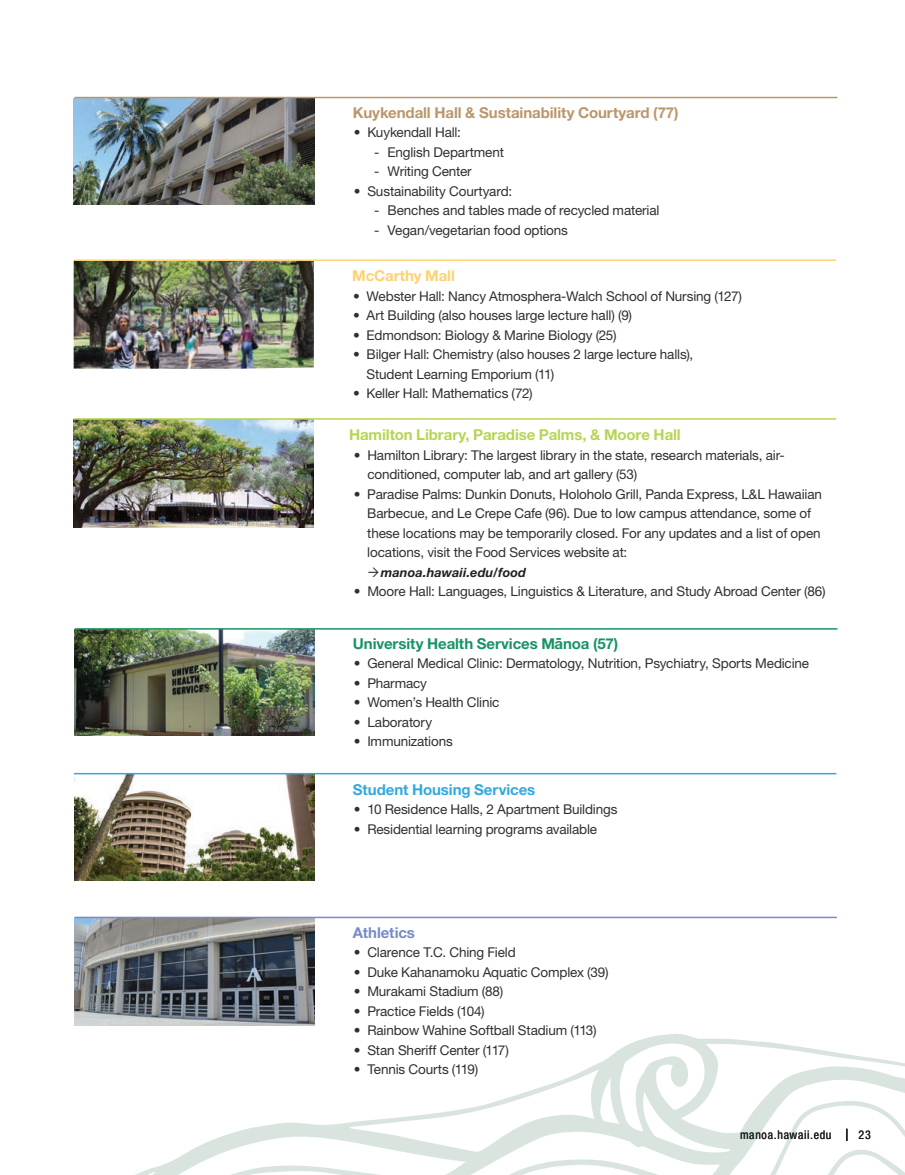
<style>
.page{position:relative;width:905px;height:1175px;background:#fff}
.page>*{position:absolute;margin:0;border:0;box-sizing:border-box;transform-origin:0 0}
.t1{font:700 15px "Helvetica Neue LT Std";letter-spacing:-.005em;color:#bc966a}
.t2{font:700 15px "Helvetica Neue LT Std";letter-spacing:-.005em;color:#b7d553}
.t3{font:700 15px "Helvetica Neue LT Std";letter-spacing:-.005em;color:#179464}
.t4{font:700 15px "Helvetica Neue LT Std";letter-spacing:-.005em;color:#31a9e0}
.t5{font:700 15px "Helvetica Neue LT Std";letter-spacing:-.005em;color:#fcd271}
.t6{font:700 15px "Helvetica Neue LT Std";letter-spacing:-.005em;color:#758cc7}
.t7{font:13.5px/19.5px "Helvetica Neue LT Std";letter-spacing:-.01em;color:#312f30}
.t8{font:italic 700 12.75px "Helvetica Neue LT Std";letter-spacing:.01em;color:#231f20}
.t9{font:condensed 12px "Helvetica Neue LT Std";letter-spacing:.06em;color:#231f20}
</style>
<div class="page">
<img style="left:74px;top:261px;width:240px;height:108px">
<hr style="left:74px;top:259px;width:762px;height:2px;background:#fcd271">
<img style="left:74px;top:420px;width:239px;height:107px">
<hr style="left:74px;top:418px;width:762px;height:2px;background:#b7d553">
<img style="left:75px;top:629px;width:240px;height:107px">
<hr style="left:75px;top:628px;width:762px;height:1px;background:#179464">
<img style="left:74px;top:774px;width:240px;height:106px">
<hr style="left:74px;top:773px;width:762px;height:1px;background:#31a9e0">
<img style="left:75px;top:918px;width:240px;height:108px">
<hr style="left:74px;top:916px;width:762px;height:2px;background:#758cc7">
<img style="left:74px;top:98px;width:240px;height:106px">
<hr style="left:74px;top:97px;width:763px;height:1px;background:#bc966a">
<svg style="left:137px;top:1034px;width:767px;height:140px"></svg>
<h3 class="t1" style="left:353px;top:103px;width:327px">Kuykendall Hall &amp; Sustainability Courtyard (77)</h3>
<p class="t7" style="left:354px;top:123px;width:109px">• Kuykendall Hall:</p>
<p class="t7" style="left:374px;top:142px;width:131px">- English Department</p>
<p class="t7" style="left:374px;top:162px;width:99px">- Writing Center</p>
<p class="t7" style="left:354px;top:181px;width:160px">• Sustainability Courtyard:</p>
<p class="t7" style="left:374px;top:201px;width:287px">- Benches and tables made of recycled material</p>
<p class="t7" style="left:374px;top:220px;width:195px">- Vegan/vegetarian food options</p>
<h3 class="t5" style="left:352px;top:266px;width:104px">McCarthy Mall</h3>
<p class="t7" style="left:353px;top:286px;width:390px">• Webster Hall: Nancy Atmosphera-Walch School of Nursing (127)</p>
<p class="t7" style="left:353px;top:305px;width:280px">• Art Building (also houses large lecture hall) (9)</p>
<p class="t7" style="left:353px;top:325px;width:265px">• Edmondson: Biology &amp; Marine Biology (25)</p>
<p class="t7" style="left:366px;top:344px;width:328px;text-indent:-14px">• Bilger Hall: Chemistry (also houses 2 large lecture halls),<br>Student Learning Emporium (11)</p>
<p class="t7" style="left:353px;top:383px;width:181px">• Keller Hall: Mathematics (72)</p>
<h3 class="t2" style="left:349px;top:425px;width:333px">Hamilton Library, Paradise Palms, &amp; Moore Hall</h3>
<p class="t7" style="left:367px;top:445px;width:419px;text-indent:-14px">• Hamilton Library: The largest library in the state, research materials, air&shy;conditioned, computer lab, and art gallery (53)</p>
<p class="t7" style="left:367px;top:484px;width:456px;text-indent:-14px">• Paradise Palms: Dunkin Donuts, Holoholo Grill, Panda Express, L&amp;L Hawaiian Barbecue, and Le Crepe Cafe (96). Due to low campus attendance, some of these locations may be temporarily closed. For any updates and a list of open locations, visit the Food Services website at:</p>
<p class="t8" style="left:381px;top:564px;width:147px">manoa.hawaii.edu/food</p>
<p class="t7" style="left:354px;top:581px;width:473px">• Moore Hall: Languages, Linguistics &amp; Literature, and Study Abroad Center (86)</p>
<h3 class="t3" style="left:353px;top:634px;width:267px">University Health Services M-anoa (57)</h3>
<p class="t7" style="left:354px;top:653px;width:457px">• General Medical Clinic: Dermatology, Nutrition, Psychiatry, Sports Medicine</p>
<p class="t7" style="left:354px;top:673px;width:75px">• Pharmacy</p>
<p class="t7" style="left:354px;top:692px;width:147px">• Women’s Health Clinic</p>
<p class="t7" style="left:354px;top:712px;width:80px">• Laboratory</p>
<p class="t7" style="left:354px;top:731px;width:101px">• Immunizations</p>
<p class="t4" style="left:353px;top:780px;width:184px">Student Housing Services</p>
<p class="t7" style="left:354px;top:799px;width:265px">• 10 Residence Halls, 2 Apartment Buildings</p>
<p class="t7" style="left:354px;top:819px;width:245px">• Residential learning programs available</p>
<p class="t6" style="left:353px;top:923px;width:64px">Athletics</p>
<p class="t7" style="left:354px;top:942px;width:163px">• Clarence T.C. Ching Field</p>
<p class="t7" style="left:354px;top:962px;width:256px">• Duke Kahanamoku Aquatic Complex (39)</p>
<p class="t7" style="left:354px;top:981px;width:151px">• Murakami Stadium (88)</p>
<p class="t7" style="left:354px;top:1001px;width:132px">• Practice Fields (104)</p>
<p class="t7" style="left:354px;top:1020px;width:244px">• Rainbow Wahine Softball Stadium (113)</p>
<p class="t7" style="left:354px;top:1040px;width:157px">• Stan Sheriff Center (117)</p>
<p class="t7" style="left:354px;top:1059px;width:126px">• Tennis Courts (119)</p>
<p class="t9" style="left:740px;top:1128px;width:93px">manoa.hawaii.edu</p>
<p class="t9" style="left:858px;top:1128px;width:14px">23</p>
</div>
